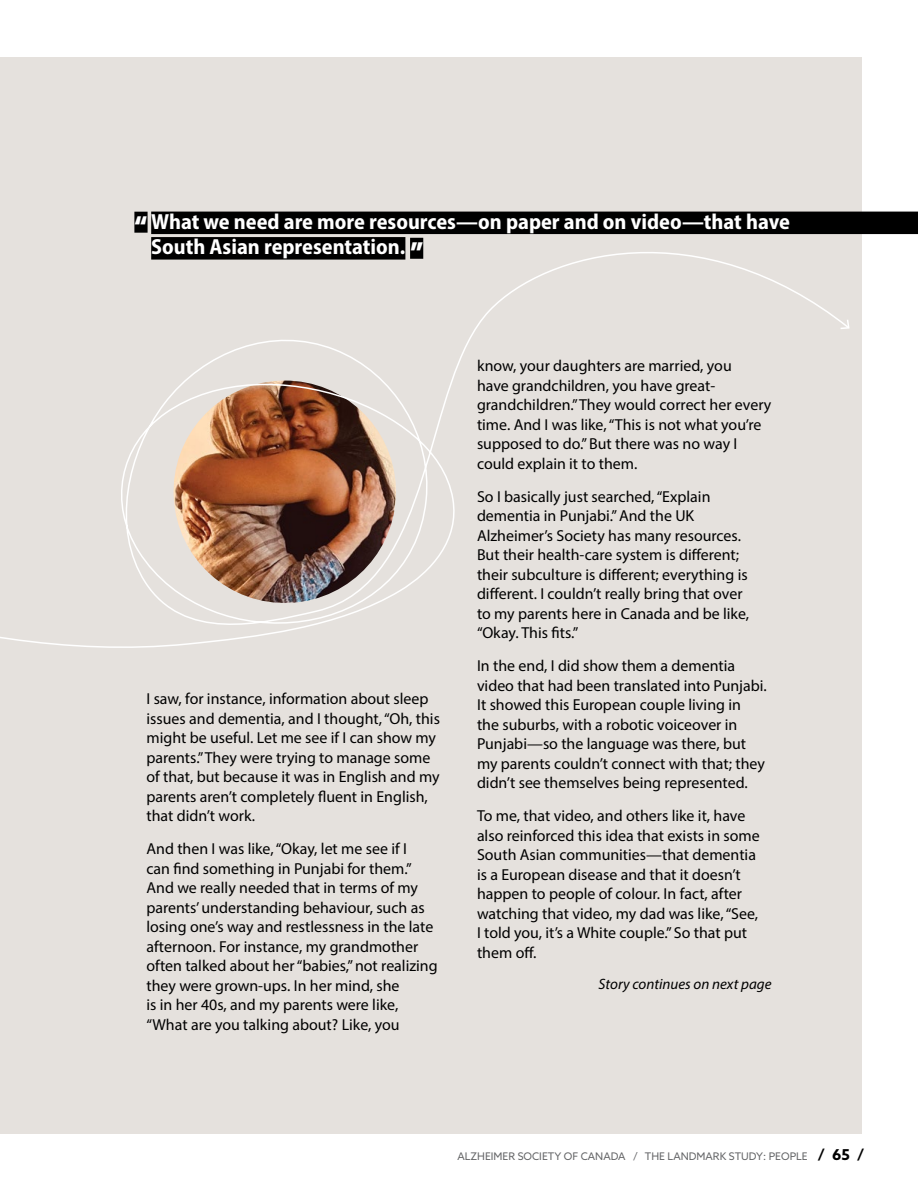
<style>
.page{position:relative;width:918px;height:1188px;background:#fff}
.page>*{position:absolute;margin:0;border:0;box-sizing:border-box;transform-origin:0 0}
.h_block_heading{font:900 27.9px "Azo Sans";color:#fff}
.p_block_callout{font:700 semi-condensed 21.9px/25.5px "Myriad Pro";color:#fff}
.p_body{font:15.9px/19.5px "Myriad Pro";color:#000}
.p_body-2{font:italic 15px "Myriad Pro";color:#000}
.t1{font:10.5px "Azo Sans";color:#636466}
.s1{font-weight:700;font-size:15px;color:#000}
</style>
<div class="page">
<div style="left:0;top:58px;width:862px;height:1076px;background:#e5e1dd"></div>
<div style="left:151px;top:212px;width:767px;height:22px;background:#000"></div>
<svg style="left:0;top:211px;width:851px;height:437px"></svg>
<svg style="left:839px;top:318px;width:11px;height:12px"></svg>
<p class="p_block_callout" style="left:151px;top:208px;width:640px">What we need are more resources—on paper and on video—that have<br>South Asian representation.</p>
<p class="h_block_heading" style="left:134px;top:208px;width:15px">“</p>
<p class="h_block_heading" style="left:410px;top:235px;width:15px">”</p>
<p class="p_body" style="left:147px;top:689px;width:295px">I saw, for instance, information about sleep issues and dementia, and I thought, “Oh, this might be useful. Let me see if I can show my parents.” They were trying to manage some of that, but because it was in English and my parents aren’t completely fluent in English, that didn’t work.</p>
<p class="p_body" style="left:147px;top:839px;width:293px">And then I was like, “Okay, let me see if I<br>can find something in Punjabi for them.” And we really needed that in terms of my parents’ understanding behaviour, such as losing one’s way and restlessness in the late afternoon. For instance, my grandmother often talked about her “babies,” not realizing they were grown-ups. In her mind, she<br>is in her 40s, and my parents were like, “What are you talking about? Like, you</p>
<p class="p_body" style="left:477px;top:356px;width:296px">know, your daughters are married, you<br>have grandchildren, you have great&shy;grandchildren.” They would correct her every time. And I was like, “This is not what you’re supposed to do.” But there was no way I could explain it to them.</p>
<p class="p_body" style="left:477px;top:486px;width:274px">So I basically just searched, “Explain dementia in Punjabi.” And the UK Alzheimer’s Society has many resources.<br>But their health-care system is different; their subculture is different; everything is different. I couldn’t really bring that over to my parents here in Canada and be like, “Okay. This fits.”</p>
<p class="p_body" style="left:477px;top:656px;width:291px">In the end, I did show them a dementia video that had been translated into Punjabi.<br>It showed this European couple living in the suburbs, with a robotic voiceover in Punjabi—so the language was there, but my parents couldn’t connect with that; they didn’t see themselves being represented.</p>
<p class="p_body" style="left:477px;top:806px;width:284px">To me, that video, and others like it, have also reinforced this idea that exists in some South Asian communities—that dementia is a European disease and that it doesn’t happen to people of colour. In fact, after watching that video, my dad was like, “See, I told you, it’s a White couple.” So that put them off.</p>
<p class="p_body-2" style="left:599px;top:975px;width:174px">Story continues on next page</p>
<p class="t1" style="left:457px;top:1149px;width:408px">ALZHEIMER SOCIETY OF CANADA / THE LANDMARK STUDY: PEOPLE <span class="s1">/ 65 /</span></p>
</div>
